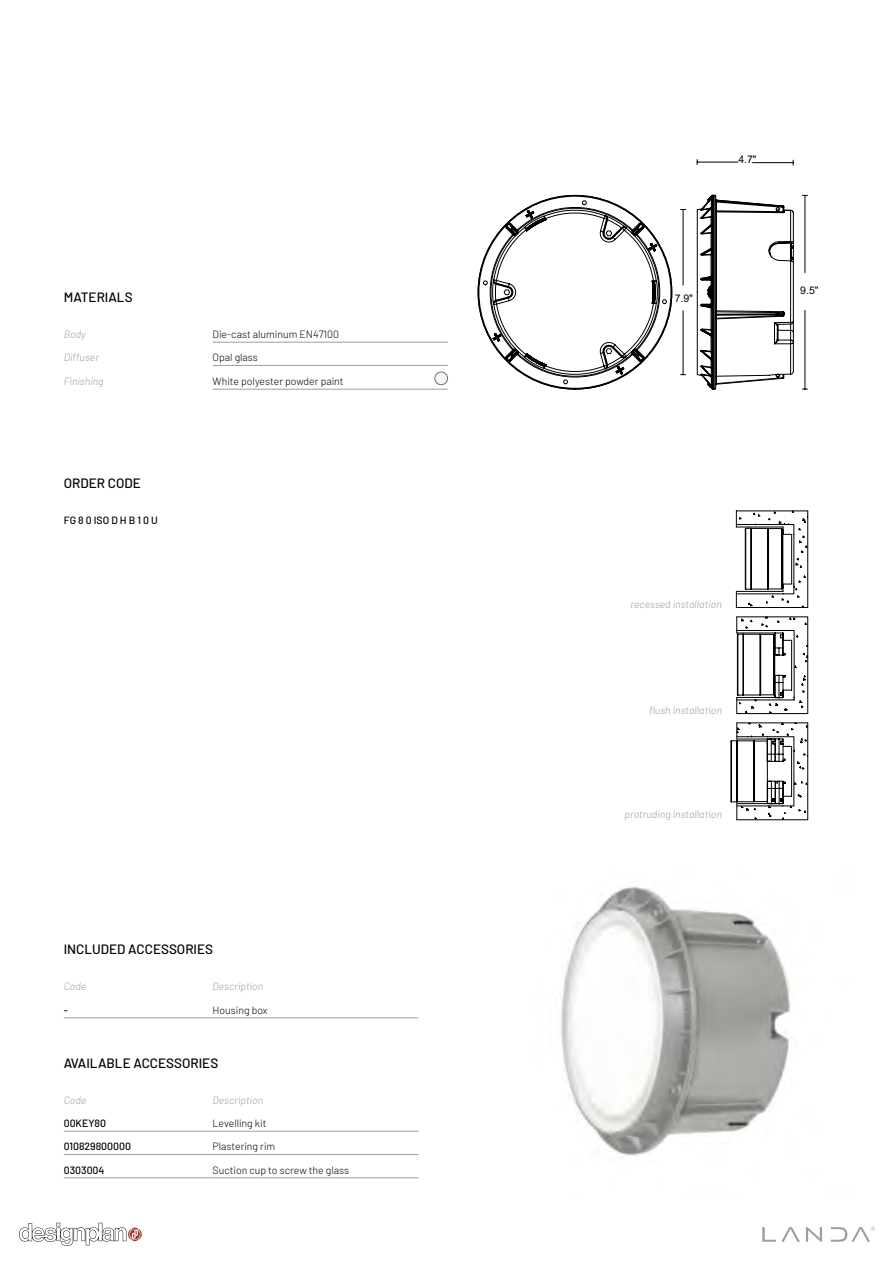
<style>
.page{position:relative;width:893px;height:1263px;background:#fff}
.page>*{position:absolute;margin:0;border:0;box-sizing:border-box;transform-origin:0 0}
.t1{font:500 13.5px "Barlow";color:#000}
.t2{font:300 10.5px "Barlow";color:#000}
.t3{font:italic 300 10.5px "Barlow";color:#9c9e9f}
.t4{font:500 10.5px "Barlow";color:#000}
.t5{font:10.5px "Arial";color:#000}
.s1{font-style:inherit}
</style>
<div class="page">
<hr style="left:213px;top:342px;width:205px;height:1px;background:#9c9e9f">
<hr style="left:418px;top:342px;width:30px;height:1px;background:#9c9e9f">
<hr style="left:213px;top:365px;width:205px;height:1px;background:#9c9e9f">
<hr style="left:418px;top:365px;width:30px;height:1px;background:#9c9e9f">
<hr style="left:213px;top:389px;width:205px;height:1px;background:#9c9e9f">
<hr style="left:418px;top:389px;width:30px;height:1px;background:#9c9e9f">
<div style="left:435px;top:372px;width:13px;height:13px;background:#f6f6f6;border-radius:50%"></div>
<div style="left:435px;top:372px;width:13px;height:13px;border:1px solid #707172;border-radius:50%"></div>
<hr style="left:64px;top:1017px;width:149px;height:1px;background:#9c9e9f">
<hr style="left:213px;top:1017px;width:205px;height:1px;background:#9c9e9f">
<hr style="left:64px;top:1131px;width:149px;height:1px;background:#9c9e9f">
<hr style="left:213px;top:1131px;width:205px;height:1px;background:#9c9e9f">
<hr style="left:64px;top:1177px;width:149px;height:1px;background:#9c9e9f">
<hr style="left:213px;top:1177px;width:205px;height:1px;background:#9c9e9f">
<hr style="left:64px;top:1154px;width:149px;height:1px;background:#9c9e9f">
<hr style="left:213px;top:1154px;width:205px;height:1px;background:#9c9e9f">
<svg style="left:736px;top:510px;width:72px;height:98px"></svg>
<svg style="left:736px;top:616px;width:72px;height:98px"></svg>
<svg style="left:730px;top:722px;width:78px;height:98px"></svg>
<svg style="left:478px;top:195px;width:219px;height:195px"></svg>
<hr style="left:805px;top:310px;width:1px;height:79px;background:#000">
<hr style="left:805px;top:195px;width:1px;height:78px;background:#000">
<hr style="left:683px;top:311px;width:1px;height:64px;background:#000">
<hr style="left:683px;top:209px;width:1px;height:76px;background:#000">
<hr style="left:752px;top:162px;width:41px;height:1px;background:#000">
<hr style="left:697px;top:162px;width:41px;height:1px;background:#000">
<svg style="left:697px;top:195px;width:97px;height:195px"></svg>
<img style="left:561px;top:886px;width:230px;height:270px">
<svg style="left:762px;top:1226px;width:113px;height:16px"></svg>
<svg style="left:19px;top:1222px;width:123px;height:24px"></svg>
<p class="t1" style="left:64px;top:289px;width:54px">MATERIALS</p>
<p class="t3" style="left:64px;top:328px;width:23px">Body</p>
<p class="t2" style="left:213px;top:328px;width:128px">Die-cast aluminum EN47100</p>
<p class="t3" style="left:64px;top:351px;width:37px">Diffuser</p>
<p class="t2" style="left:213px;top:351px;width:47px">Opal glass</p>
<p class="t3" style="left:64px;top:375px;width:41px">Finishing</p>
<p class="t2" style="left:213px;top:375px;width:133px">White polyester powder paint</p>
<p class="t1" style="left:64px;top:474px;width:69px">ORDER CODE</p>
<p class="t4" style="left:64px;top:513px;width:96px">FG 8 0 ISO D H B 1 0 U</p>
<p class="t1" style="left:64px;top:941px;width:46px">INCLUDED</p>
<p class="t1" style="left:128px;top:941px;width:9px">ACCESS</p>
<p class="t1" style="left:177px;top:941px;width:29px">ORIES</p>
<p class="t3" style="left:64px;top:980px;width:24px">Code</p>
<p class="t3" style="left:213px;top:980px;width:52px">Description</p>
<p class="t4" style="left:64px;top:1003px;width:6px">-</p>
<p class="t2" style="left:213px;top:1003px;width:57px">Housing box</p>
<p class="t1" style="left:64px;top:1054px;width:79px">AVAILABLE ACCESS</p>
<p class="t1" style="left:182px;top:1054px;width:29px">ORIES</p>
<p class="t3" style="left:64px;top:1093px;width:24px">Code</p>
<p class="t3" style="left:213px;top:1093px;width:52px">Description</p>
<p class="t4" style="left:64px;top:1117px;width:44px">00KEY80</p>
<p class="t2" style="left:213px;top:1117px;width:55px">Levelling kit</p>
<p class="t4" style="left:64px;top:1140px;width:69px">010829800000</p>
<p class="t2" style="left:213px;top:1140px;width:64px">Plastering rim</p>
<p class="t4" style="left:64px;top:1163px;width:42px">0303004</p>
<p class="t2" style="left:213px;top:1163px;width:138px">Suction cup to screw the glass</p>
<p class="t5" style="left:738px;top:152px;width:20px">4.7<span class="s1">"</span></p>
<p class="t5" style="left:675px;top:291px;width:20px">7.9<span class="s1">"</span></p>
<p class="t5" style="left:800px;top:283px;width:20px">9.5<span class="s1">"</span></p>
<p class="t3" style="left:631px;top:597px;width:93px">recessed installation</p>
<p class="t3" style="left:649px;top:703px;width:74px">flush installation</p>
<p class="t3" style="left:625px;top:808px;width:99px">protruding installation</p>
</div>
